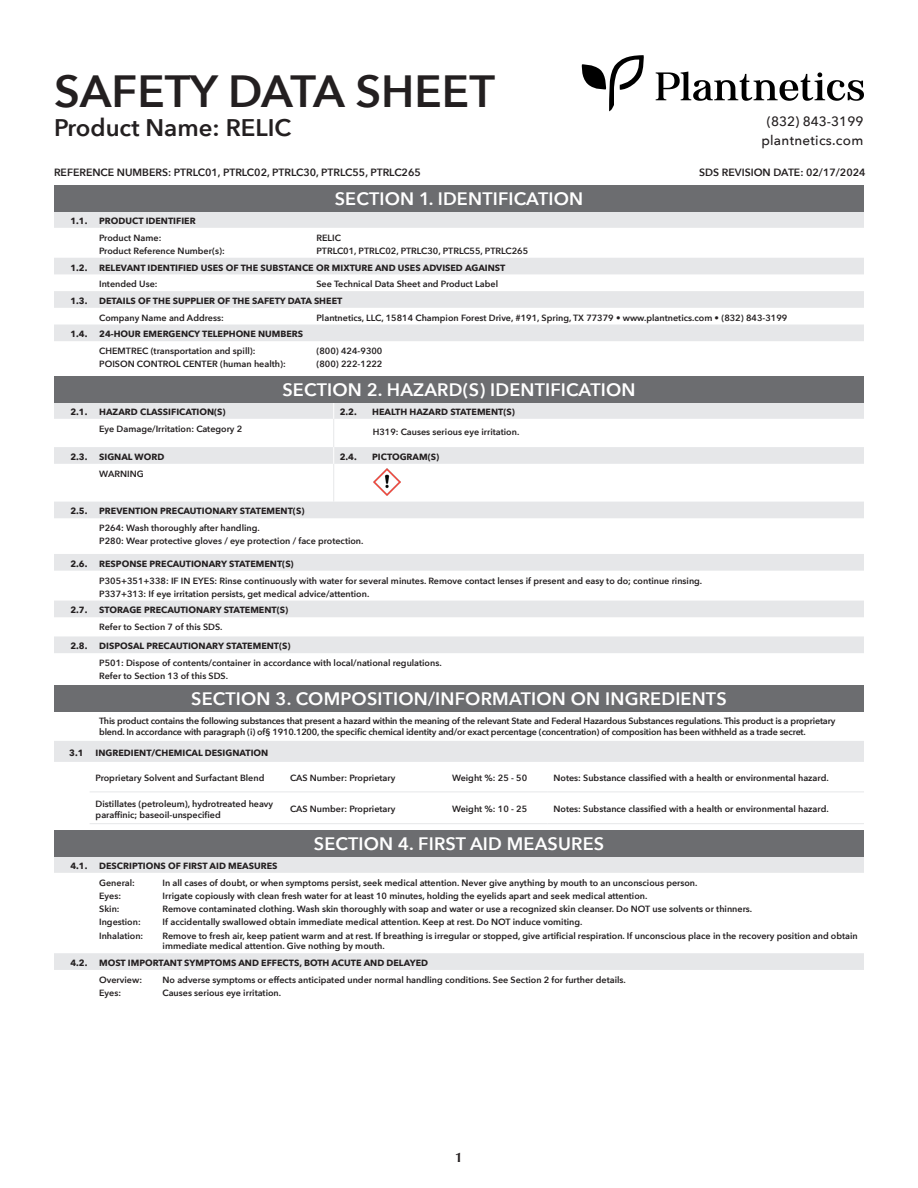
<style>
.page{position:relative;width:918px;height:1188px;background:#fff}
.page>*{position:absolute;margin:0;border:0;box-sizing:border-box;transform-origin:0 0}
.t1{font:600 45px "Avenir Next";color:#231f20}
.t2{font:600 24px "Avenir Next";color:#231f20}
.Section_Header{font:600 18px "Avenir Next";letter-spacing:.01em;color:#fff}
.t3{font:500 13.5px/19.6px "Avenir Next";letter-spacing:.02em;color:#231f20;text-align:center}
.t4{font:700 13.5px "Optima";color:#231f20}
.t5{font:600 10.5px "Avenir Next";color:#231f20}
.Section_Body{font:600 9px/10.8px "Avenir Next";color:#231f20}
.Section_Sub-Headers{font:700 9px "Avenir Next";color:#231f20}
.Section_Body-2{font:600 9px/10.8px "Avenir Next";letter-spacing:-.02em;color:#231f20}
.left_column{font:700 9px "Avenir Next";color:#231f20}
</style>
<div class="page">
<svg style="left:581px;top:55px;width:63px;height:56px"></svg>
<hr style="left:611px;top:83px;width:3px;height:22px;background:#000">
<svg style="left:656px;top:72px;width:208px;height:29px"></svg>
<svg style="left:54px;top:468px;width:810px;height:185px"></svg>
<hr style="left:333px;top:464px;width:1px;height:38px;background:#e6e7e9">
<svg style="left:54px;top:403px;width:810px;height:61px"></svg>
<div style="left:54px;top:212px;width:810px;height:16px;background:#e6e7e9"></div>
<svg style="left:54px;top:258px;width:810px;height:83px;fill:#e6e7e9"></svg>
<div style="left:54px;top:185px;width:810px;height:27px;background:#6c6d70"></div>
<img style="left:374px;top:469px;width:26px;height:26px">
<div style="left:54px;top:685px;width:810px;height:27px;background:#6c6d70"></div>
<div style="left:54px;top:741px;width:810px;height:21px;background:#e6e7e9"></div>
<hr style="left:90px;top:792px;width:194px;height:1px;background:#e6e7e9">
<hr style="left:284px;top:792px;width:162px;height:1px;background:#e6e7e9">
<hr style="left:446px;top:792px;width:102px;height:1px;background:#e6e7e9">
<hr style="left:548px;top:792px;width:316px;height:1px;background:#e6e7e9">
<hr style="left:90px;top:823px;width:194px;height:1px;background:#e6e7e9">
<hr style="left:284px;top:823px;width:162px;height:1px;background:#e6e7e9">
<hr style="left:446px;top:823px;width:102px;height:1px;background:#e6e7e9">
<hr style="left:548px;top:823px;width:316px;height:1px;background:#e6e7e9">
<div style="left:54px;top:857px;width:810px;height:16px;background:#e6e7e9"></div>
<div style="left:54px;top:953px;width:810px;height:17px;background:#e6e7e9"></div>
<div style="left:54px;top:830px;width:810px;height:27px;background:#6c6d70"></div>
<div style="left:54px;top:376px;width:810px;height:27px;background:#6c6d70"></div>
<h1 class="t1" style="left:54px;top:53px;width:442px">SAFETY DATA SHEET</h1>
<h2 class="t2" style="left:54px;top:107px;width:239px">Product Name: RELIC</h2>
<p class="t5" style="left:54px;top:163px;width:368px">REFERENCE NUMBERS: PTRLC01, PTRLC02, PTRLC30, PTRLC55, PTRLC265</p>
<p class="t5" style="left:699px;top:163px;width:168px">SDS REVISION DATE: 02/17/2024</p>
<h3 class="t3" style="left:761px;top:111px;width:104px">(832) 843-3199 plantnetics.com</h3>
<p class="left_column" style="left:70px;top:213px;width:19px">1.1.</p>
<p class="Section_Sub-Headers" style="left:99px;top:213px;width:98px">PRODUCT IDENTIFIER</p>
<p class="Section_Body" style="left:99px;top:232px;width:64px">Product Name:</p>
<p class="Section_Body" style="left:99px;top:245px;width:127px">Product Reference Number(s):</p>
<p class="Section_Header" style="left:335px;top:183px;width:250px">SECTION 1. IDENTIFICATION</p>
<p class="Section_Body" style="left:316px;top:232px;width:26px">RELIC</p>
<p class="Section_Body" style="left:316px;top:245px;width:213px">PTRLC01, PTRLC02, PTRLC30, PTRLC55, PTRLC265</p>
<p class="left_column" style="left:70px;top:260px;width:19px">1.2.</p>
<p class="Section_Sub-Headers" style="left:99px;top:260px;width:408px">RELEVANT IDENTIFIED USES OF THE SUBSTANCE OR MIXTURE AND USES ADVISED AGAINST</p>
<p class="Section_Body" style="left:99px;top:279px;width:60px">Intended Use:</p>
<p class="Section_Body" style="left:316px;top:279px;width:183px">See Technical Data Sheet and Product Label</p>
<p class="left_column" style="left:70px;top:293px;width:19px">1.3.</p>
<p class="Section_Sub-Headers" style="left:99px;top:293px;width:245px">DETAILS OF THE SUPPLIER OF THE SAFETY DATA SHEET</p>
<p class="Section_Body" style="left:99px;top:312px;width:126px">Company Name and Address:</p>
<p class="Section_Body" style="left:316px;top:312px;width:472px">Plantnetics, LLC, 15814 Champion Forest Drive, #191, Spring, TX 77379 • www.plantnetics.com • (832) 843-3199</p>
<p class="left_column" style="left:70px;top:326px;width:19px">1.4.</p>
<p class="Section_Sub-Headers" style="left:99px;top:326px;width:206px">24-HOUR EMERGENCY TELEPHONE NUMBERS</p>
<p class="Section_Body" style="left:99px;top:345px;width:158px">CHEMTREC (transportation and spill):</p>
<p class="Section_Body" style="left:99px;top:359px;width:188px">POISON CONTROL CENTER (human health):</p>
<p class="Section_Body" style="left:316px;top:345px;width:67px">(800) 424-9300</p>
<p class="Section_Body" style="left:316px;top:359px;width:67px">(800) 222-1222</p>
<p class="Section_Header" style="left:282px;top:374px;width:355px">SECTION 2. HAZARD(S) IDENTIFICATION</p>
<p class="left_column" style="left:70px;top:404px;width:19px">2.1.</p>
<p class="Section_Sub-Headers" style="left:99px;top:404px;width:128px">HAZARD CLASSIFICATION(S)</p>
<p class="Section_Sub-Headers" style="left:340px;top:404px;width:19px">2.2.</p>
<p class="Section_Sub-Headers" style="left:372px;top:404px;width:144px">HEALTH HAZARD STATEMENT(S)</p>
<p class="Section_Body" style="left:99px;top:423px;width:145px">Eye Damage/Irritation: Category 2</p>
<p class="Section_Body" style="left:373px;top:427px;width:148px">H319: Causes serious eye irritation.</p>
<p class="left_column" style="left:70px;top:449px;width:19px">2.3.</p>
<p class="Section_Sub-Headers" style="left:99px;top:449px;width:67px">SIGNAL WORD</p>
<p class="Section_Sub-Headers" style="left:340px;top:449px;width:19px">2.4.</p>
<p class="Section_Sub-Headers" style="left:372px;top:449px;width:68px">PICTOGRAM(S)</p>
<p class="Section_Body" style="left:99px;top:468px;width:46px">WARNING</p>
<p class="left_column" style="left:70px;top:504px;width:19px">2.5.</p>
<p class="Section_Sub-Headers" style="left:99px;top:504px;width:207px">PREVENTION PRECAUTIONARY STATEMENT(S)</p>
<p class="Section_Body" style="left:99px;top:522px;width:162px">P264: Wash thoroughly after handling.</p>
<p class="Section_Body" style="left:99px;top:536px;width:266px">P280: Wear protective gloves / eye protection / face protection.</p>
<p class="left_column" style="left:70px;top:556px;width:19px">2.6.</p>
<p class="Section_Sub-Headers" style="left:99px;top:556px;width:196px">RESPONSE PRECAUTIONARY STATEMENT(S)</p>
<p class="Section_Body" style="left:99px;top:575px;width:605px">P305+351+338: IF IN EYES: Rinse continuously with water for several minutes. Remove contact lenses if present and easy to do; continue rinsing.</p>
<p class="Section_Body" style="left:99px;top:588px;width:272px">P337+313: If eye irritation persists, get medical advice/attention.</p>
<p class="left_column" style="left:70px;top:602px;width:19px">2.7.</p>
<p class="Section_Sub-Headers" style="left:99px;top:602px;width:191px">STORAGE PRECAUTIONARY STATEMENT(S)</p>
<p class="Section_Body" style="left:99px;top:621px;width:125px">Refer to Section 7 of this SDS.</p>
<p class="left_column" style="left:70px;top:638px;width:19px">2.8.</p>
<p class="Section_Sub-Headers" style="left:99px;top:638px;width:193px">DISPOSAL PRECAUTIONARY STATEMENT(S)</p>
<p class="Section_Body" style="left:99px;top:657px;width:344px">P501: Dispose of contents/container in accordance with local/national regulations.</p>
<p class="Section_Body" style="left:99px;top:670px;width:130px">Refer to Section 13 of this SDS.</p>
<p class="Section_Header" style="left:191px;top:683px;width:537px">SECTION 3. COMPOSITION/INFORMATION ON INGREDIENTS</p>
<p class="Section_Body-2" style="left:99px;top:715px;width:738px">This product contains the following substances that present a hazard within the meaning of the relevant State and Federal Hazardous Substances regulations. This product is a proprietary blend. In accordance with paragraph (i) of§ 1910.1200, the specific chemical identity and/or exact percentage (concentration) of composition has been withheld as a trade secret.</p>
<p class="left_column" style="left:69px;top:745px;width:16px">3.1</p>
<p class="Section_Sub-Headers" style="left:96px;top:745px;width:174px">INGREDIENT/CHEMICAL DESIGNATION</p>
<p class="Section_Body" style="left:96px;top:773px;width:170px">Proprietary Solvent and Surfactant Blend</p>
<p class="Section_Body" style="left:290px;top:773px;width:107px">CAS Number: Proprietary</p>
<p class="Section_Body" style="left:452px;top:773px;width:77px">Weight %: 25 - 50</p>
<p class="Section_Body" style="left:554px;top:773px;width:277px">Notes: Substance classified with a health or environmental hazard.</p>
<p class="Section_Body" style="left:96px;top:798px;width:179px">Distillates (petroleum), hydrotreated heavy paraffinic; baseoil-unspecified</p>
<p class="Section_Body" style="left:290px;top:804px;width:107px">CAS Number: Proprietary</p>
<p class="Section_Body" style="left:452px;top:804px;width:77px">Weight %: 10 - 25</p>
<p class="Section_Body" style="left:554px;top:804px;width:277px">Notes: Substance classified with a health or environmental hazard.</p>
<p class="Section_Header" style="left:314px;top:828px;width:292px">SECTION 4. FIRST AID MEASURES</p>
<p class="left_column" style="left:70px;top:858px;width:19px">4.1.</p>
<p class="Section_Sub-Headers" style="left:99px;top:858px;width:180px">DESCRIPTIONS OF FIRST AID MEASURES</p>
<p class="Section_Body" style="left:99px;top:877px;width:37px">General:</p>
<p class="Section_Body" style="left:99px;top:890px;width:23px">Eyes:</p>
<p class="Section_Body" style="left:99px;top:903px;width:22px">Skin:</p>
<p class="Section_Body" style="left:99px;top:917px;width:43px">Ingestion:</p>
<p class="Section_Body" style="left:99px;top:930px;width:46px">Inhalation:</p>
<p class="Section_Body" style="left:163px;top:877px;width:536px">In all cases of doubt, or when symptoms persist, seek medical attention. Never give anything by mouth to an unconscious person.</p>
<p class="Section_Body" style="left:163px;top:890px;width:486px">Irrigate copiously with clean fresh water for at least 10 minutes, holding the eyelids apart and seek medical attention.</p>
<p class="Section_Body" style="left:163px;top:903px;width:591px">Remove contaminated clothing. Wash skin thoroughly with soap and water or use a recognized skin cleanser. Do NOT use solvents or thinners.</p>
<p class="Section_Body" style="left:163px;top:917px;width:421px">If accidentally swallowed obtain immediate medical attention. Keep at rest. Do NOT induce vomiting.</p>
<p class="Section_Body" style="left:163px;top:930px;width:697px">Remove to fresh air, keep patient warm and at rest. If breathing is irregular or stopped, give artificial respiration. If unconscious place in the recovery position and obtain immediate medical attention. Give nothing by mouth.</p>
<p class="left_column" style="left:70px;top:955px;width:19px">4.2.</p>
<p class="Section_Sub-Headers" style="left:99px;top:955px;width:330px">MOST IMPORTANT SYMPTOMS AND EFFECTS, BOTH ACUTE AND DELAYED</p>
<p class="Section_Body" style="left:99px;top:974px;width:44px">Overview:</p>
<p class="Section_Body" style="left:99px;top:987px;width:23px">Eyes:</p>
<p class="Section_Body" style="left:163px;top:974px;width:465px">No adverse symptoms or effects anticipated under normal handling conditions. See Section 2 for further details.</p>
<p class="Section_Body" style="left:163px;top:987px;width:120px">Causes serious eye irritation.</p>
<h3 class="t4" style="left:455px;top:1150px;width:9px">1</h3>
</div>
